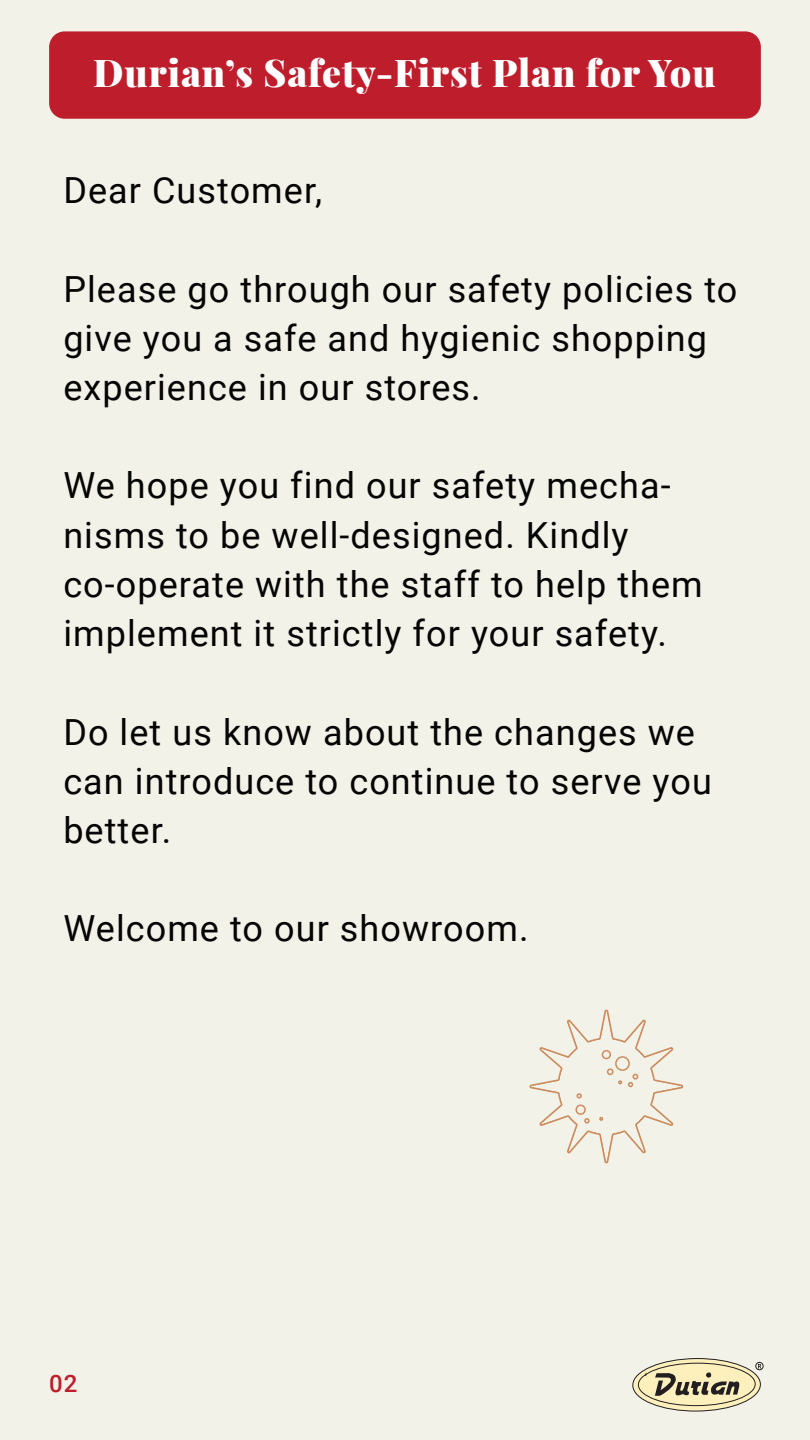
<style>
.page{position:relative;width:810px;height:1440px;background:#f2f2e9}
.page>*{position:absolute;margin:0;border:0;box-sizing:border-box;transform-origin:0 0}
.t1{font:900 37.5px "Playfair Display";letter-spacing:.025em;color:#fff}
.t2{font:36px/49.2px "Roboto";letter-spacing:.03em;color:#050504}
.t3{font:500 24px "Roboto";color:#be1d2c}
</style>
<div class="page">
<div style="left:49px;top:31px;width:712px;height:88px;background:#be1d2c;border-radius:16px"></div>
<svg style="left:529px;top:1009px;width:155px;height:155px"></svg>
<div style="left:755px;top:1362px;width:8px;height:8px;border:1px solid #231f20;border-radius:50%"></div>
<svg style="left:632px;top:1358px;width:129px;height:54px"></svg>
<p class="t1" style="left:93px;top:43px;width:624px">Durian’s Safety-First Plan for You</p>
<p class="t2" style="left:63px;top:165px;width:260px">Dear Customer,</p>
<p class="t2" style="left:63px;top:263px;width:676px">Please go through our safety policies to give you a safe and hygienic shopping experience in our stores.</p>
<p class="t2" style="left:63px;top:460px;width:641px">We hope you find our safety mecha&shy;nisms to be well-designed. Kindly co-operate with the staff to help them implement it strictly for your safety.</p>
<p class="t2" style="left:63px;top:706px;width:650px">Do let us know about the changes we can introduce to continue to serve you better.</p>
<p class="t2" style="left:63px;top:903px;width:467px">Welcome to our showroom.</p>
<p class="t3" style="left:49px;top:1366px;width:30px">02</p>
</div>
